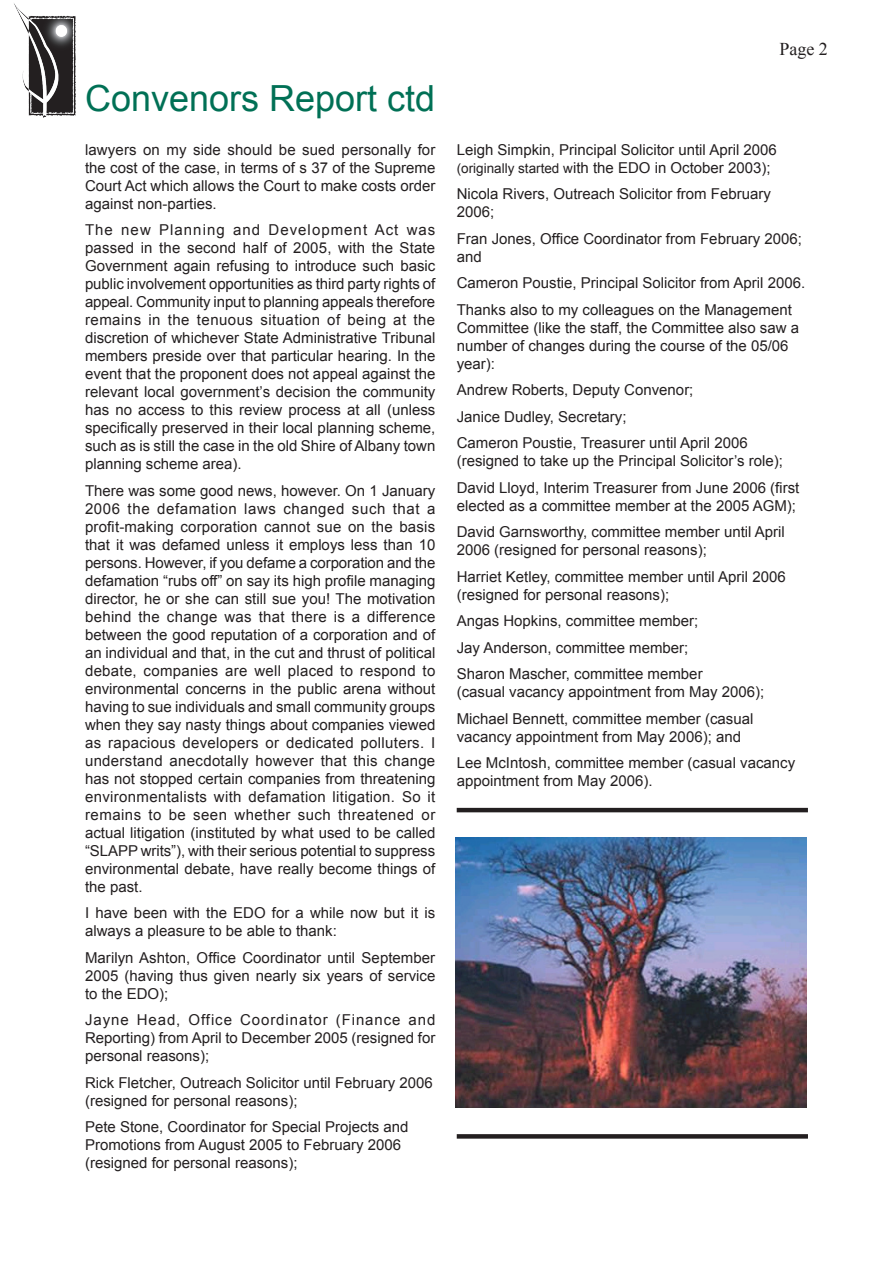
<style>
.page{position:relative;width:893px;height:1263px;background:#fff}
.page>*{position:absolute;margin:0;border:0;box-sizing:border-box;transform-origin:0 0}
.Subhead_1{font:36px "Arial";color:#007055}
.t1{font:18px "Times New Roman";color:#231f20}
.t2{font:15px/18px "Arial";color:#231f20}
.s1{font-size:13.5px}
</style>
<div class="page">
<img style="left:14px;top:3px;width:62px;height:115px">
<img style="left:455px;top:837px;width:351px;height:270px">
<hr style="left:457px;top:808px;width:351px;height:4px;background:#231f20">
<div style="left:457px;top:1134px;width:351px;height:5px;background:#231f20"></div>
<p class="Subhead_1" style="left:85px;top:75px;width:352px">Convenors Report ctd</p>
<p class="t2" style="left:85px;top:141px;width:352px;text-align:justify">lawyers on my side should be sued personally for the cost of the case, in terms of s 37 of the Supreme Court Act which allows the Court to make costs order against non-parties.</p>
<p class="t2" style="left:85px;top:221px;width:352px;text-align:justify">The new Planning and Development Act was passed in the second half of 2005, with the State Government again refusing to introduce such basic public involvement opportunities as third party rights of appeal. Community input to planning appeals therefore remains in the tenuous situation of being at the discretion of whichever State Administrative Tribunal members preside over that particular hearing. In the event that the proponent does not appeal against the relevant local government’s decision the community has no access to this review process at all (unless specifically preserved in their local planning scheme, such as is still the case in the old Shire of Albany town planning scheme area).</p>
<p class="t2" style="left:85px;top:482px;width:352px;text-align:justify">There was some good news, however. On 1 January 2006 the defamation laws changed such that a profit-making corporation cannot sue on the basis that it was defamed unless it employs less than 10 persons. However, if you defame a corporation and the defamation “rubs off” on say its high profile managing director, he or she can still sue you! The motivation behind the change was that there is a difference between the good reputation of a corporation and of an individual and that, in the cut and thrust of political debate, companies are well placed to respond to environmental concerns in the public arena without having to sue individuals and small community groups when they say nasty things about companies viewed as rapacious developers or dedicated polluters. I understand anecdotally however that this change has not stopped certain companies from threatening environmentalists with defamation litigation. So it remains to be seen whether such threatened or actual litigation (instituted by what used to be called “SLAPP writs”), with their serious potential to suppress environmental debate, have really become things of the past.</p>
<p class="t2" style="left:85px;top:904px;width:352px">I have been with the EDO for a while now but it is always a pleasure to be able to thank:</p>
<p class="t2" style="left:85px;top:949px;width:352px;text-align:justify">Marilyn Ashton, Office Coordinator until September 2005 (having thus given nearly six years of service to the EDO);</p>
<p class="t2" style="left:85px;top:1011px;width:352px;text-align:justify">Jayne Head, Office Coordinator (Finance and Reporting) from April to December 2005 (resigned for personal reasons);</p>
<p class="t2" style="left:85px;top:1074px;width:349px">Rick Fletcher, Outreach Solicitor until February 2006 (resigned for personal reasons);</p>
<p class="t2" style="left:85px;top:1118px;width:325px">Pete Stone, Coordinator for Special Projects and<br>Promotions from August 2005 to February 2006 (resigned for personal reasons);</p>
<p class="t1" style="left:779px;top:37px;width:36px">Page</p>
<p class="t2" style="left:457px;top:141px;width:322px">Leigh Simpkin, Principal Solicitor until April 2006 <span class="s1">(originally started w</span>ith the EDO in October 2003);</p>
<p class="t2" style="left:457px;top:185px;width:316px">Nicola Rivers, Outreach Solicitor from February<br>2006;</p>
<p class="t2" style="left:457px;top:230px;width:347px">Fran Jones, Office Coordinator from February 2006; and</p>
<p class="t2" style="left:457px;top:274px;width:350px">Cameron Poustie, Principal Solicitor from April 2006.</p>
<p class="t2" style="left:457px;top:301px;width:344px">Thanks also to my colleagues on the Management Committee (like the staff, the Committee also saw a number of changes during the course of the 05/06 year):</p>
<p class="t2" style="left:457px;top:381px;width:238px">Andrew Roberts, Deputy Convenor;</p>
<p class="t2" style="left:457px;top:408px;width:171px">Janice Dudley, Secretary;</p>
<p class="t2" style="left:457px;top:434px;width:328px">Cameron Poustie, Treasurer until April 2006 (resigned to take up the Principal Solicitor’s role);</p>
<p class="t2" style="left:457px;top:479px;width:344px">David Lloyd, Interim Treasurer from June 2006 (first elected as a committee member at the 2005 AGM);</p>
<p class="t2" style="left:457px;top:523px;width:330px">David Garnsworthy, committee member until April<br>2006 (resigned for personal reasons);</p>
<p class="t2" style="left:457px;top:568px;width:330px">Harriet Ketley, committee member until April 2006 (resigned for personal reasons);</p>
<p class="t2" style="left:457px;top:612px;width:243px">Angas Hopkins, committee member;</p>
<p class="t2" style="left:457px;top:639px;width:233px">Jay Anderson, committee member;</p>
<p class="t2" style="left:457px;top:665px;width:309px">Sharon Mascher, committee member<br>(casual vacancy appointment from May 2006);</p>
<p class="t2" style="left:457px;top:709px;width:298px">Michael Bennett, committee member (casual vacancy appointment from May 2006); and</p>
<p class="t2" style="left:457px;top:754px;width:340px">Lee McIntosh, committee member (casual vacancy appointment from May 2006).</p>
</div>
